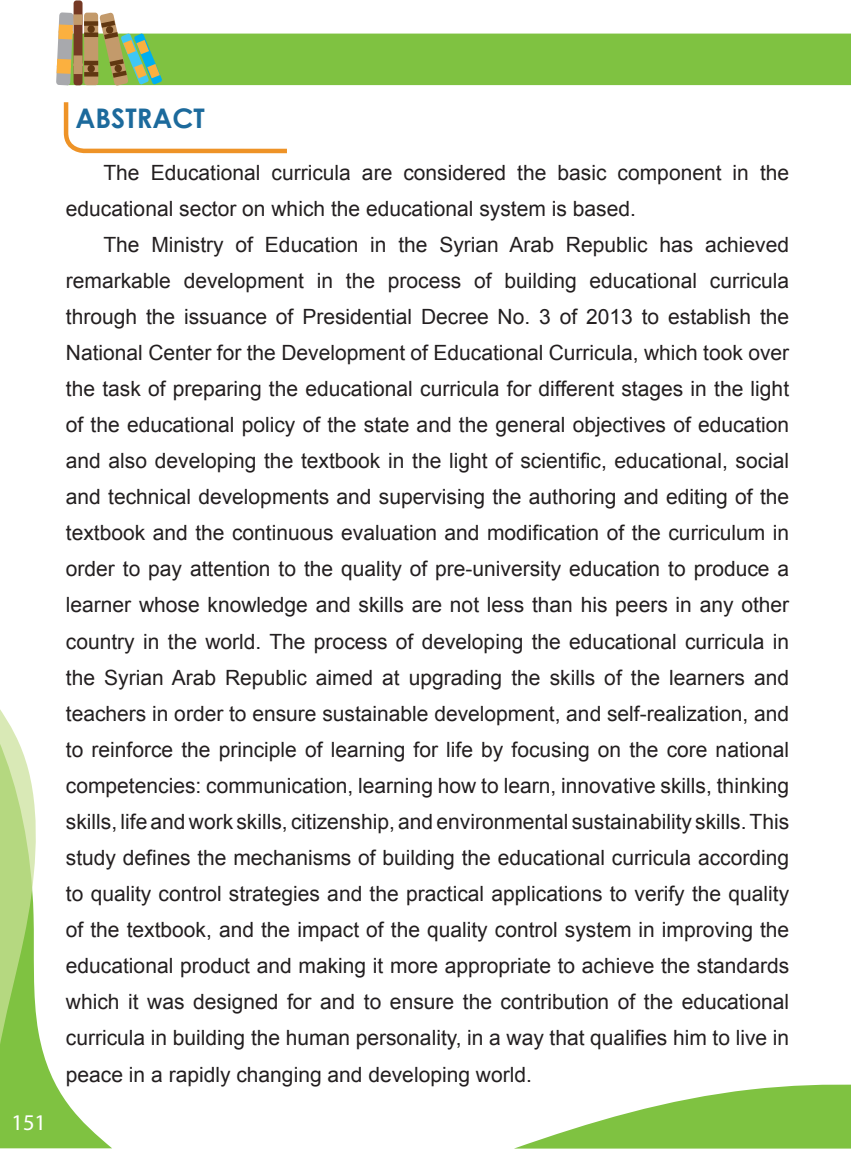
<style>
.page{position:relative;width:851px;height:1149px;background:#fff}
.page>*{position:absolute;margin:0;border:0;box-sizing:border-box;transform-origin:0 0}
.h1_Header_2{font:700 27px "Century Gothic";color:#1c6a9c}
.t1{font:22.5px "Myriad Pro";color:#fff}
.t2{font:21px/36px "Arial";color:#231f20}
</style>
<div class="page">
<svg style="left:0;top:1023px;width:111px;height:124px;fill:#7fc241"></svg>
<svg style="left:0;top:709px;width:37px;height:347px;background:#b9db8d"></svg>
<svg style="left:516px;top:1084px;width:334px;height:64px"></svg>
<div style="left:81px;top:34px;width:769px;height:51px;background:#7fc241"></div>
<svg style="left:56px;top:12px;width:19px;height:73px"></svg>
<div style="left:84px;top:13px;width:14px;height:72px;background:#c39a6b;border-radius:3px"></div>
<div style="left:84px;top:21px;width:14px;height:5px;background:#603711"></div>
<div style="left:84px;top:32px;width:14px;height:5px;background:#603711"></div>
<div style="left:87px;top:25px;width:8px;height:8px;background:#603711;border-radius:50%"></div>
<div style="left:84px;top:72px;width:14px;height:5px;background:#603711"></div>
<hr style="left:84px;top:61px;width:14px;height:4px;background:#603711">
<div style="left:87px;top:65px;width:8px;height:7px;background:#603711;border-radius:50%"></div>
<svg style="left:96px;top:12px;width:77px;height:74px"></svg>
<div style="left:74px;top:0;width:8px;height:85px;background:#753924;border-radius:3px"></div>
<div style="left:74px;top:14px;width:8px;height:11px;background:#c39a6b"></div>
<div style="left:74px;top:63px;width:8px;height:11px;background:#c39a6b"></div>
<div style="left:74px;top:55px;width:8px;height:11px;background:#c39a6b"></div>
<svg style="left:63px;top:102px;width:224px;height:52px"></svg>
<p class="t1" style="left:12px;top:1108px;width:36px">151</p>
<p class="h1_Header_2" style="left:76px;top:97px;width:131px">ABSTRACT</p>
<p class="t2" style="left:66px;top:155px;width:571px;text-indent:38px">The<br>educational sector on which the educational system is based.</p>
<p class="t2" style="left:151px;top:155px;width:111px">Educational</p>
<p class="t2" style="left:271px;top:155px;width:81px">curricula</p>
<p class="t2" style="left:403px;top:155px;width:104px">considered</p>
<p class="t2" style="left:517px;top:155px;width:31px">the</p>
<p class="t2" style="left:557px;top:155px;width:51px">basic</p>
<p class="t2" style="left:617px;top:155px;width:105px">component</p>
<p class="t2" style="left:362px;top:155px;width:32px">are</p>
<p class="t2" style="left:732px;top:155px;width:18px">in</p>
<p class="t2" style="left:760px;top:155px;width:31px">the</p>
<p class="t2" style="left:103px;top:227px;width:38px">The</p>
<p class="t2" style="left:151px;top:227px;width:74px">Ministry</p>
<p class="t2" style="left:235px;top:227px;width:19px">of</p>
<p class="t2" style="left:265px;top:227px;width:95px">Education</p>
<p class="t2" style="left:370px;top:227px;width:18px">in</p>
<p class="t2" style="left:398px;top:227px;width:31px">the</p>
<p class="t2" style="left:439px;top:227px;width:61px">Syrian</p>
<p class="t2" style="left:509px;top:227px;width:46px">Arab</p>
<p class="t2" style="left:565px;top:227px;width:83px">Republic</p>
<p class="t2" style="left:659px;top:227px;width:35px">has</p>
<p class="t2" style="left:705px;top:227px;width:86px">achieved</p>
<p class="t2" style="left:474px;top:263px;width:19px">of</p>
<p class="t2" style="left:66px;top:263px;width:724px">remarkable<br>through the issuance of Presidential Decree No 3. of 2013 to establish the National Center for the Development of Educational Curricula, which took over the task of preparing the educational curricula for different stages in the light of the educational policy of the state and the general objectives of education and also developing the textbook in the light of scientific, educational, social and technical developments and supervising the authoring and editing of the textbook and the continuous evaluation and modification of the curriculum in order to pay attention to the quality of pre-university education to produce a learner whose knowledge and skills are not less than his peers in any other country in the world. The process of developing the educational curricula in the Syrian Arab Republic aimed at upgrading the skills of the learners and teachers in order to ensure sustainable development, and self-realization, and to reinforce the principle of learning for life by focusing on the core national competencies: communication, learning how to learn, innovative skills, thinking skills,lifeandworkskills,citizenship,andenvironmentalsustainabilityskills.This study defines the mechanisms of building the educational curricula according to quality control strategies and the practical applications to verify the quality of the textbook, and the impact of the quality control system in improving the educational product and making it more appropriate to achieve the standards which it was designed for and to ensure the contribution of the educational curricula in building the human personality in, a way that qualifies him to live in peace in a rapidly changing and developing world.</p>
<p class="t2" style="left:184px;top:263px;width:122px">development</p>
<p class="t2" style="left:317px;top:263px;width:18px">in</p>
<p class="t2" style="left:346px;top:263px;width:31px">the</p>
<p class="t2" style="left:504px;top:263px;width:74px">building</p>
<p class="t2" style="left:589px;top:263px;width:109px">educational</p>
<p class="t2" style="left:709px;top:263px;width:81px">curricula</p>
<p class="t2" style="left:388px;top:263px;width:75px">process</p>
</div>
